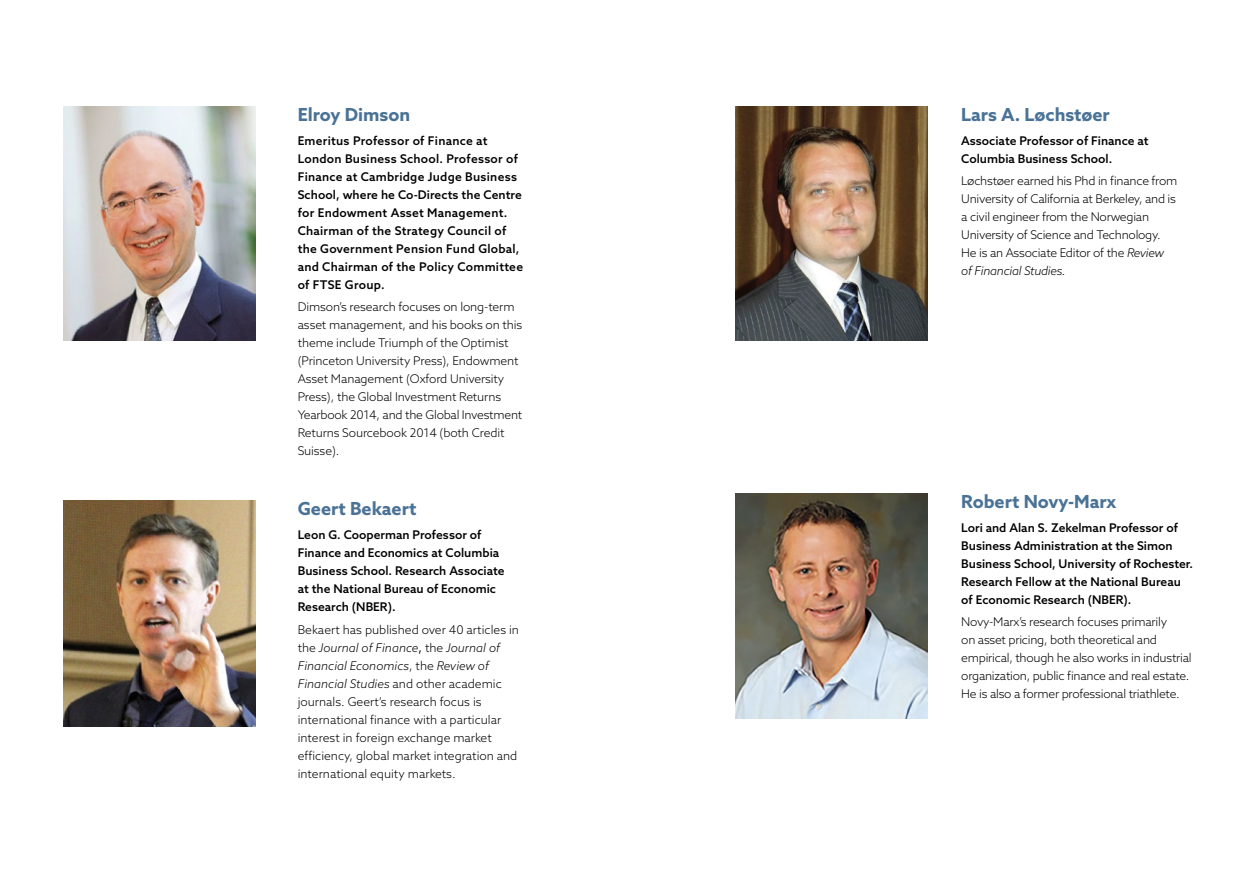
<style>
.page{position:relative;width:1259px;height:893px;background:#fff}
.page>*{position:absolute;margin:0;border:0;box-sizing:border-box;transform-origin:0 0}
.t1{font:700 18px "Azo Sans";color:#4a7296}
.t2{font:300 12px/18px "Azo Sans";letter-spacing:-.02em;color:#000}
.t3{font:500 12px/18px "Azo Sans";color:#000}
.t4{font:300 12px/18px "Azo Sans";color:#000}
.t5{font:500 12px/18px "Azo Sans";letter-spacing:.02em;color:#000}
.s1{font-style:italic}
.s2{font-weight:400}
</style>
<div class="page">
<img style="left:64px;top:501px;width:191px;height:225px">
<img style="left:736px;top:106px;width:191px;height:234px">
<img style="left:736px;top:493px;width:191px;height:226px">
<img style="left:64px;top:106px;width:191px;height:234px">
<h1 class="t1" style="left:298px;top:102px;width:114px">Elroy Dimson</h1>
<p class="t5" style="left:298px;top:131px;width:227px">Emeritus Professor of Finance at London Business School. Professor of Finance at Cambridge Judge Business School, where he Co-Directs the Centre for Endowment Asset Management.<br>Chairman of the Strategy Council of the Government Pension Fund Global, and Chairman of the Policy Committee of FTSE Group.</p>
<p class="t2" style="left:298px;top:298px;width:226px">Dimson’s research focuses on long-term asset management, and his books on this theme include Triumph of the Optimist (Princeton University Press), Endowment Asset Management (Oxford University Press), the Global Investment Returns Yearbook 2014, and the Global Investment Returns Sourcebook 2014 (both Credit Suisse).</p>
<h1 class="t1" style="left:298px;top:497px;width:120px">Geert Bekaert</h1>
<p class="t3" style="left:298px;top:526px;width:208px">Leon G. Cooperman Professor of<br>Finance and Economics at Columbia<br>Business School. Research Associate at the National Bureau of Economic<br>Research (NBER).</p>
<p class="t4" style="left:298px;top:620px;width:223px">Bekaert has published over 40 articles in the <span class="s1">Journal of Finance</span><span class="s2">,</span> the <span class="s1">Journal of Financial Economics</span>, the <span class="s1">Review of Financial Studies</span> and other academic journals. Geert’s research focus is international finance with a particular interest in foreign exchange market efficiency, global market integration and international equity markets.</p>
<h1 class="t1" style="left:961px;top:102px;width:150px">Lars A. Løchstøer</h1>
<p class="t3" style="left:961px;top:131px;width:189px">Associate Professor of Finance at<br>Columbia Business School.</p>
<p class="t2" style="left:961px;top:172px;width:218px">Løchstøer earned his Phd in finance from University of California at Berkeley, and is a civil engineer from the Norwegian University of Science and Technology.<br>He is an Associate Editor of the <span class="s1">Review of Financial Studies.</span></p>
<h1 class="t1" style="left:961px;top:489px;width:157px">Robert Novy-Marx</h1>
<p class="t3" style="left:961px;top:518px;width:233px">Lori and Alan S. Zekelman Professor of Business Administration at the Simon Business School, University of Rochester.<br>Research Fellow at the National Bureau of Economic Research (NBER).</p>
<p class="t2" style="left:961px;top:613px;width:232px">Novy-Marx’s research focuses primarily<br>on asset pricing, both theoretical and empirical, though he also works in industrial organization, public finance and real estate.<br>He is also a former professional triathlete.</p>
</div>
